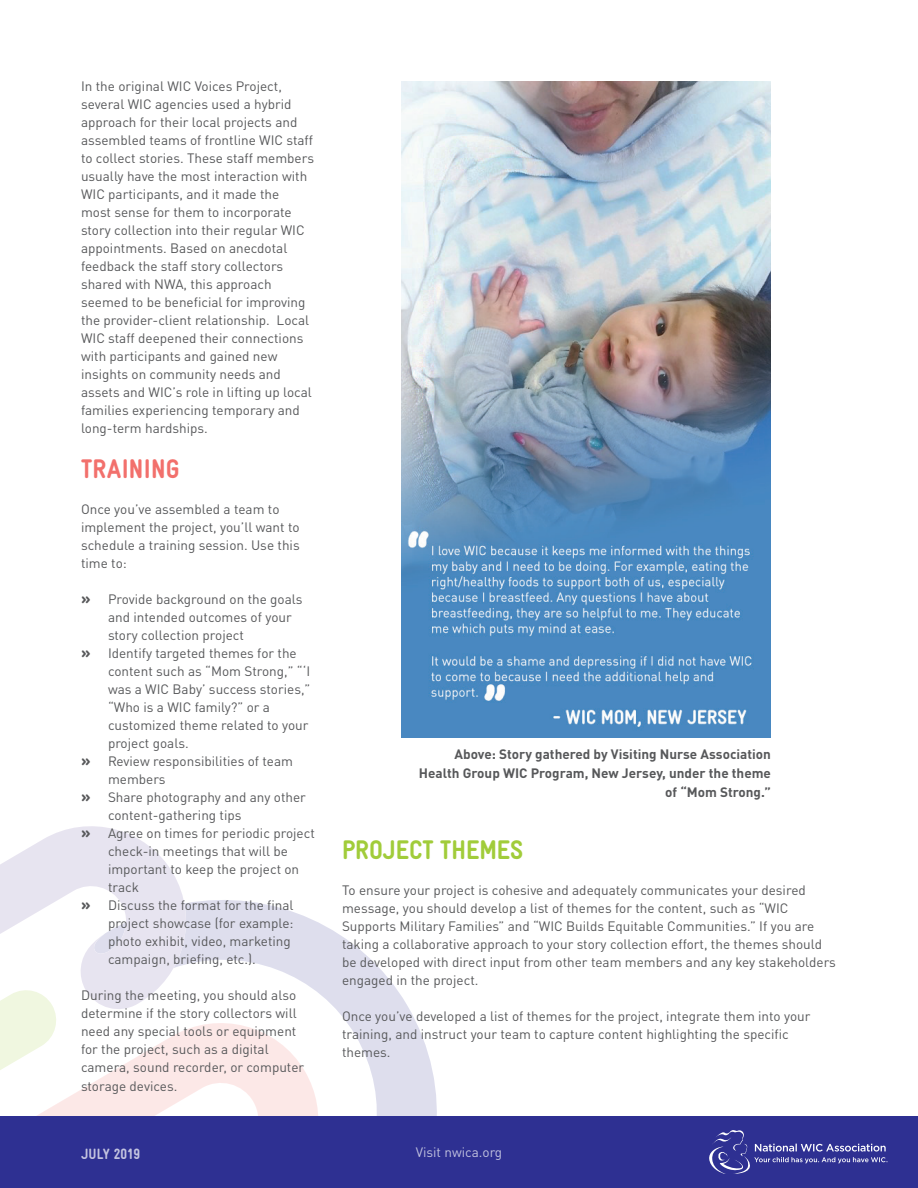
<style>
.page{position:relative;width:918px;height:1188px;background:#fff}
.page>*{position:absolute;margin:0;border:0;box-sizing:border-box;transform-origin:0 0}
.t1{font:900 27px "Gravur Condensed Pro";color:#a1cc3a}
.t2{font:900 27px "Gravur Condensed Pro";letter-spacing:.01em;color:#f2706c}
.t3{font:900 15px "Gravur Condensed Pro";color:#fff}
.t4{font:13.5px/18px "DIN Pro";color:#57585a}
.t5{font:700 13.5px/18.9px "DIN Pro";color:#57585a;text-align:right}
.t6{font:13.5px "DIN Pro";color:#fff}
.s1{font-family:"Gravur Condensed Pro";font-weight:900;font-size:16.5px}
</style>
<div class="page">
<svg style="left:0;top:1014px;width:90px;height:102px"></svg>
<svg style="left:90px;top:900px;width:347px;height:216px"></svg>
<svg style="left:0;top:826px;width:199px;height:188px;fill:#e7e4f0"></svg>
<div style="left:0;top:1116px;width:918px;height:72px;background:#2e3092"></div>
<svg style="left:709px;top:1130px;width:178px;height:44px"></svg>
<img style="left:402px;top:81px;width:369px;height:657px">
<p class="t4" style="left:81px;top:77px;width:235px">In the original WIC Voices Project, several WIC agencies used a hybrid approach for their local projects and assembled teams of frontline WIC staff to collect stories. These staff members usually have the most interaction with WIC participants, and it made the<br>most sense for them to incorporate story collection into their regular WIC appointments. Based on anecdotal feedback the staff story collectors shared with NWA, this approach seemed to be beneficial for improving the provider-client relationship. Local WIC staff deepened their connections with participants and gained new insights on community needs and assets and WIC’s role in lifting up local families experiencing temporary and long-term hardships.</p>
<p class="t2" style="left:81px;top:454px;width:100px">TRAINING</p>
<p class="t4" style="left:81px;top:500px;width:220px">Once you’ve assembled a team to implement the project, you’ll want to schedule a training session. Use this time to:</p>
<p class="t4" style="left:108px;top:590px;width:196px;text-indent:-27px"><span class="s1">»</span> Provide background on the goals and intended outcomes of your story collection project</p>
<p class="t4" style="left:108px;top:644px;width:204px;text-indent:-27px"><span class="s1">»</span> Identify targeted themes for the content such as “Mom Strong,” “‘I was a WIC Baby’ success stories,” “Who is a WIC family?” or a customized theme related to your project goals.</p>
<p class="t4" style="left:108px;top:752px;width:187px;text-indent:-27px"><span class="s1">»</span> Review responsibilities of team members</p>
<p class="t4" style="left:108px;top:788px;width:199px;text-indent:-27px"><span class="s1">»</span> Share photography and any other content-gathering tips</p>
<p class="t4" style="left:108px;top:824px;width:208px;text-indent:-27px"><span class="s1">»</span> Agree on times for periodic project check-in meetings that will be important to keep the project on track</p>
<p class="t4" style="left:108px;top:896px;width:187px;text-indent:-27px"><span class="s1">»</span> Discuss the format for the final project showcase (for example: photo exhibit, video, marketing campaign, briefing, etc.).</p>
<p class="t4" style="left:81px;top:986px;width:225px">During the meeting, you should also determine if the story collectors will need any special tools or equipment for the project, such as a digital camera, sound recorder, or computer storage devices.</p>
<p class="t5" style="left:419px;top:744px;width:354px">Above: Story gathered by Visiting Nurse Association<br>Health Group WIC Program, New Jersey, under the theme of “Mom Strong.”</p>
<p class="t1" style="left:342px;top:835px;width:183px">PROJECT THEMES</p>
<p class="t4" style="left:342px;top:880px;width:495px">To ensure your project is cohesive and adequately communicates your desired message, you should develop a list of themes for the content, such as “WIC Supports Military Families” and “WIC Builds Equitable Communities.” If you are taking a collaborative approach to your story collection effort, the themes should be developed with direct input from other team members and any key stakeholders engaged in the project.</p>
<p class="t4" style="left:342px;top:1006px;width:470px">Once you’ve developed a list of themes for the project, integrate them into your training, and instruct your team to capture content highlighting the specific themes.</p>
<p class="t3" style="left:81px;top:1145px;width:60px">JULY 2019</p>
<p class="t6" style="left:416px;top:1142px;width:88px">Visit nwica.org</p>
</div>
